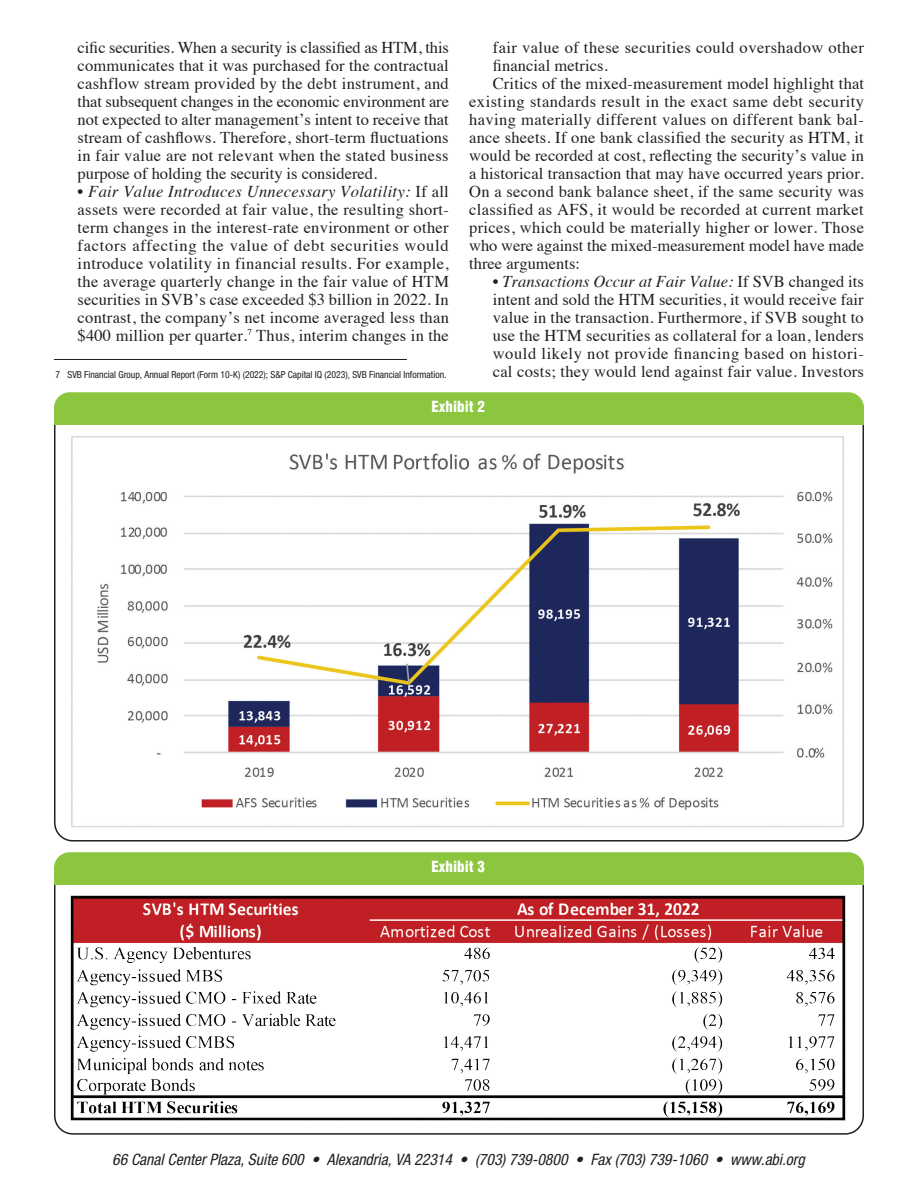
<style>
.page{position:relative;width:918px;height:1188px;background:#fff}
.page>*{position:absolute;margin:0;border:0;box-sizing:border-box;transform-origin:0 0}
.Bulleted_Text{font:16.5px/18px "Times";letter-spacing:.015em;color:#231f20;text-align:justify}
.Body_text{font:16.5px/18px "Times";color:#231f20;text-align:justify}
.t1{font:italic condensed 15.75px "Helvetica Neue LT Std";color:#231f20}
.t2{font:900 condensed 15px "Helvetica LT Std";color:#fff}
.Footnote{font:condensed 9.75px "Helvetica Neue LT Std";color:#231f20}
.s1{font-style:italic}
</style>
<div class="page">
<hr style="left:54px;top:359px;width:353px;height:1px;background:#231f20">
<div style="left:54px;top:407px;width:810px;height:18px;background:#8bc63e"></div>
<div style="left:54px;top:392px;width:810px;height:32px;background:#8bc63e;border-radius:16px"></div>
<img style="left:71px;top:436px;width:773px;height:392px">
<div style="left:54px;top:867px;width:810px;height:18px;background:#8bc63e"></div>
<div style="left:54px;top:852px;width:810px;height:32px;background:#8bc63e;border-radius:16px"></div>
<img style="left:70px;top:895px;width:776px;height:226px">
<p class="Bulleted_Text" style="left:78px;top:37px;width:373px">cific securities. When a security is classified as HTM, this communicates that it was purchased for the contractual cashflow stream provided by the debt instrument, and that subsequent changes in the economic environment are not expected to alter management’s intent to receive that stream of cashflows. Therefore, short-term fluctuations in fair value are not relevant when the stated business purpose of holding the security is considered.</p>
<p class="Bulleted_Text" style="left:78px;top:181px;width:373px">• <span class="s1">Fair Value Introduces Unnecessary Volatility:</span> If all assets were recorded at fair value, the resulting short&shy;term changes in the interest-rate environment or other factors affecting the value of debt securities would introduce volatility in financial results. For example, the average quarterly change in the fair value of HTM securities in SVB’s case exceeded $3 billion in 2022. In contrast, the company’s net income averaged less than $400 million per quarter.<sup>7</sup> Thus, interim changes in the</p>
<p class="Bulleted_Text" style="left:493px;top:37px;width:373px">fair value of these securities could overshadow other financial metrics.</p>
<p class="Body_text" style="left:469px;top:73px;width:397px;text-indent:24px">Critics of the mixed-measurement model highlight that existing standards result in the exact same debt security having materially different values on different bank bal&shy;ance sheets. If one bank classified the security as HTM, it would be recorded at cost, reflecting the security’s value in a historical transaction that may have occurred years prior.<br>On a second bank balance sheet, if the same security was classified as AFS, it would be recorded at current market prices, which could be materially higher or lower. Those who were against the mixed-measurement model have made three arguments:</p>
<p class="Bulleted_Text" style="left:493px;top:271px;width:373px">• <span class="s1">Transactions Occur at Fair Value:</span> If SVB changed its intent and sold the HTM securities, it would receive fair value in the transaction. Furthermore, if SVB sought to use the HTM securities as collateral for a loan, lenders would likely not provide financing based on histori-</p>
<p class="Footnote" style="left:56px;top:369px;width:393px">7 SVB Financial Group, Annual Report (Form 10-K) (2022); S&amp;P Capital IQ (2023), SVB Financial Information.</p>
<p class="Bulleted_Text" style="left:493px;top:361px;width:373px">cal costs; they would lend against fair value. Investors</p>
<p class="t2" style="left:431px;top:397px;width:55px">Exhibit 2</p>
<p class="t2" style="left:431px;top:857px;width:55px">Exhibit 3</p>
<p class="t1" style="left:112px;top:1151px;width:694px">66 Canal Center Plaza, Suite 600 • Alexandria, VA 22314 • (703) 739-0800 • Fax (703) 739-1060 • www.abi.org</p>
</div>
